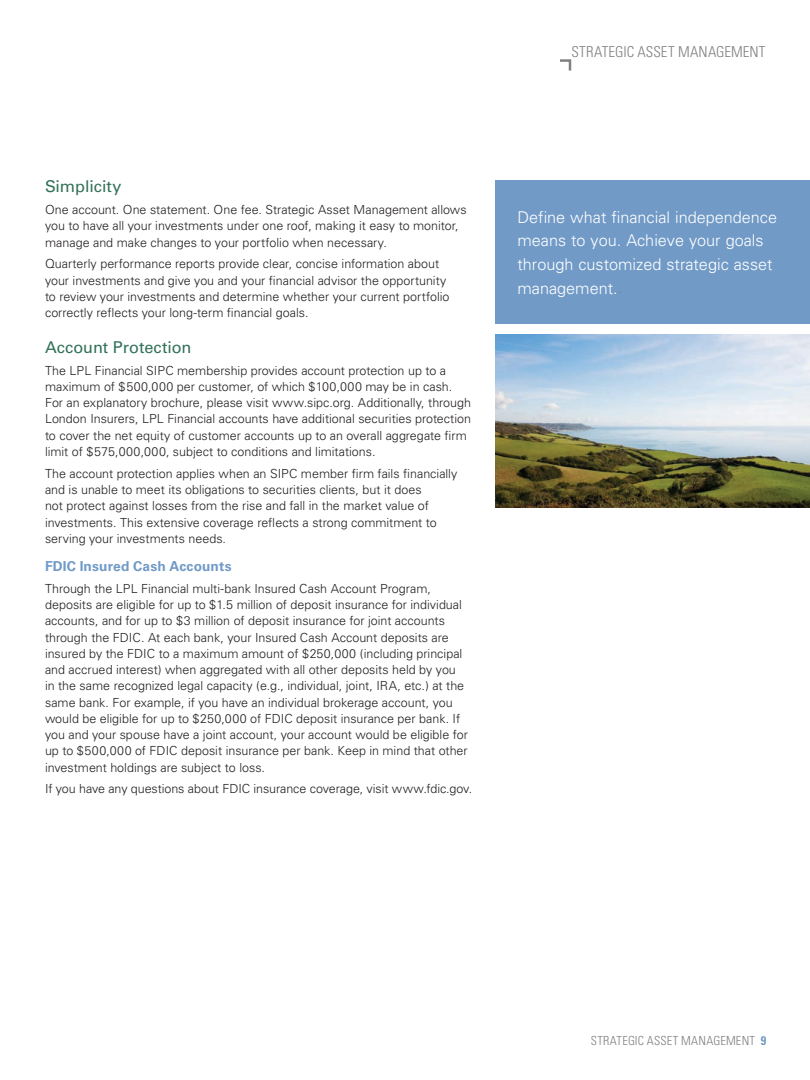
<style>
.page{position:relative;width:810px;height:1080px;background:#fff}
.page>*{position:absolute;margin:0;border:0;box-sizing:border-box;transform-origin:0 0}
.t1{font:300 16.25px/23.8px "Univers";color:#fff}
.t2{font:16.25px "Univers";color:#327159}
.t3{font:300 condensed 15px "Univers";letter-spacing:.005em;color:#808083}
.t4{font:700 13.75px "Univers";letter-spacing:.01em;color:#719ac7}
.t5{font:300 12.5px/16.2px "Univers";color:#231f20}
.t6{font:300 condensed 12.5px "Univers";color:#808083}
.t7{font:700 condensed 12.5px "Univers";color:#719ac7}
.s1{color:#808083}
</style>
<div class="page">
<svg style="left:560px;top:59px;width:12px;height:12px"></svg>
<img style="left:495px;top:334px;width:315px;height:174px">
<div style="left:495px;top:180px;width:315px;height:144px;background:#719ac7"></div>
<p class="t3" style="left:572px;top:43px;width:196px">STRATEGIC ASSET MANAGEMENT</p>
<h1 class="t2" style="left:45px;top:177px;width:78px">Simplicity</h1>
<p class="t5" style="left:45px;top:202px;width:423px">One account. One statement. One fee. Strategic Asset Management allows you to have all your investments under one roof, making it easy to monitor, manage and make changes to your portfolio when necessary.</p>
<p class="t5" style="left:45px;top:256px;width:406px">Quarterly performance reports provide clear, concise information about your investments and give you and your financial advisor the opportunity to review your investments and determine whether your current portfolio correctly reflects your long-term financial goals.</p>
<h1 class="t2" style="left:45px;top:337px;width:148px">Account Protection</h1>
<p class="t5" style="left:45px;top:362px;width:428px">The LPL Financial SIPC membership provides account protection up to a maximum of $500,000 per customer, of which $100,000 may be in cash.<br>For an explanatory brochure, please visit www.sipc.org. Additionally, through London Insurers, LPL Financial accounts have additional securities protection to cover the net equity of customer accounts up to an overall aggregate firm limit of $575,000,000, subject to conditions and limitations.</p>
<p class="t5" style="left:45px;top:465px;width:414px">The account protection applies when an SIPC member firm fails financially and is unable to meet its obligations to securities clients, but it does<br>not protect against losses from the rise and fall in the market value of investments. This extensive coverage reflects a strong commitment to serving your investments needs.</p>
<p class="t4" style="left:45px;top:558px;width:188px">FDIC Insured Cash Accounts</p>
<p class="t5" style="left:45px;top:580px;width:424px">Through the LPL Financial multi-bank Insured Cash Account Program, deposits are eligible for up to $1.5 million of deposit insurance for individual accounts, and for up to $3 million of deposit insurance for joint accounts through the FDIC. At each bank, your Insured Cash Account deposits are insured by the FDIC to a maximum amount of $250,000 (including principal and accrued interest) when aggregated with all other deposits held by you in the same recognized legal capacity (e.g., individual, joint, IRA, etc.) at the same bank. For example, if you have an individual brokerage account, you would be eligible for up to $250,000 of FDIC deposit insurance per bank. If you and your spouse have a joint account, your account would be eligible for up to $500,000 of FDIC deposit insurance per bank. Keep in mind that other investment holdings are subject to loss.</p>
<p class="t5" style="left:45px;top:781px;width:429px">If you have any questions about FDIC insurance coverage, visit www.fdic.gov.</p>
<h1 class="t1" style="left:518px;top:205px;width:261px">Define what financial independence means to you. Achieve your goals through customized strategic asset management.<span class="s1">.</span></h1>
<p class="t6" style="left:591px;top:1033px;width:7px">STRATEGIC</p>
<p class="t6" style="left:647px;top:1033px;width:8px">ASSET</p>
<p class="t6" style="left:681px;top:1033px;width:9px">MANAGEMENT</p>
<p class="t7" style="left:761px;top:1033px;width:7px">9</p>
</div>
